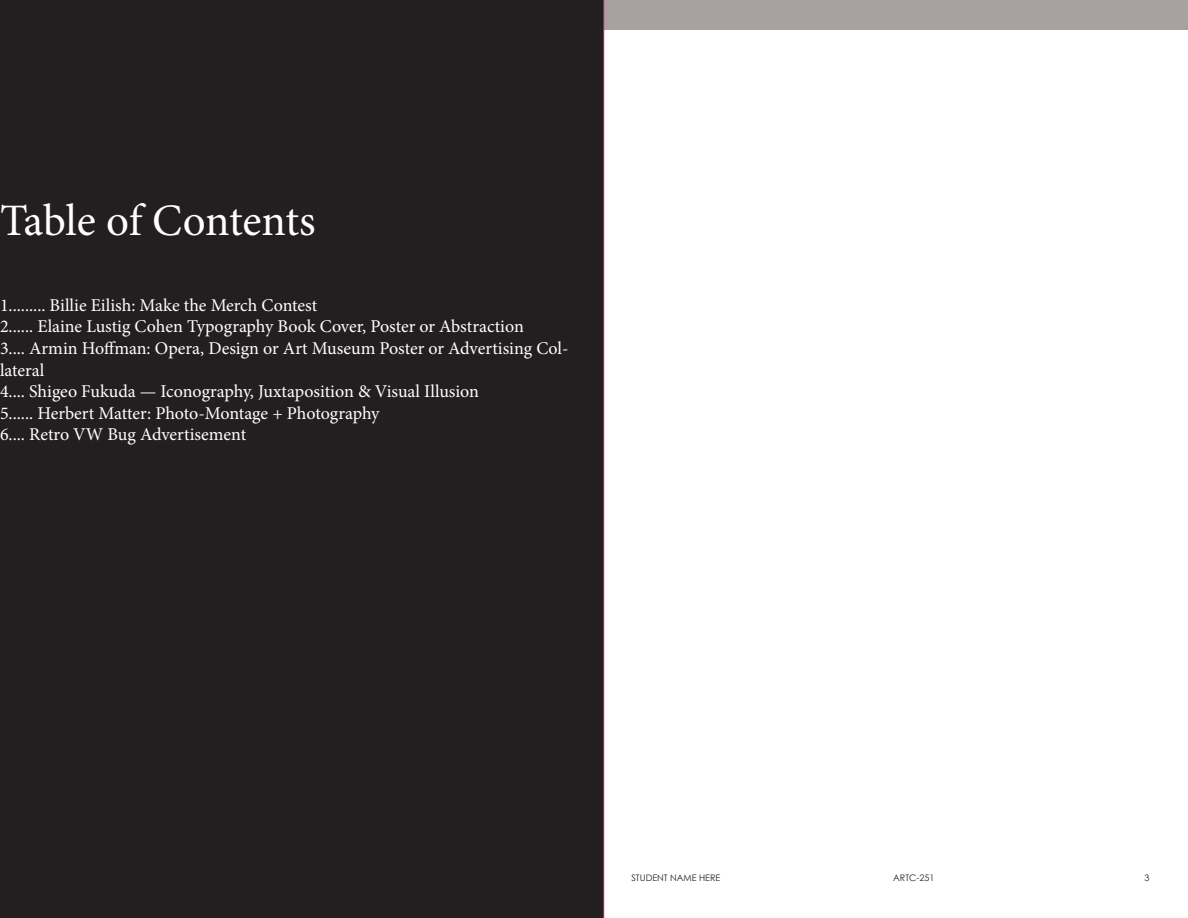
<style>
.page{position:relative;width:1188px;height:918px;background:#fff}
.page>*{position:absolute;margin:0;border:0;box-sizing:border-box;transform-origin:0 0}
.t1{font:45px "Minion Pro";letter-spacing:-.005em;color:#fff}
.t2{font:18px/21.6px "Minion Pro";color:#fff}
.t3{font:9px "Century Gothic";color:#231f20}
</style>
<div class="page">
<div style="left:0;top:0;width:1188px;height:30px;background:#a7a2a0"></div>
<div style="left:0;top:0;width:604px;height:918px;background:#231f20"></div>
<p class="t1" style="left:0;top:191px;width:317px">Table of Contents</p>
<p class="t2" style="left:0;top:294px;width:319px">1......... Billie Eilish: Make the Merch Contest</p>
<p class="t2" style="left:0;top:316px;width:525px">2...... Elaine Lustig Cohen Typography Book Cover, Poster or Abstraction</p>
<p class="t2" style="left:0;top:338px;width:570px">3.... Armin Hoffman: Opera, Design or Art Museum Poster or Advertising Col&shy;lateral</p>
<p class="t2" style="left:0;top:381px;width:481px">4.... Shigeo Fukuda — Iconography, Juxtaposition &amp; Visual Illusion</p>
<p class="t2" style="left:0;top:402px;width:381px">5...... Herbert Matter: Photo-Montage + Photography</p>
<p class="t2" style="left:0;top:424px;width:248px">6.... Retro VW Bug Advertisement</p>
<p class="t3" style="left:632px;top:872px;width:90px">STUDENT NAME HERE</p>
<p class="t3" style="left:893px;top:872px;width:43px">ARTC-251</p>
<p class="t3" style="left:1144px;top:872px;width:6px">3</p>
</div>
